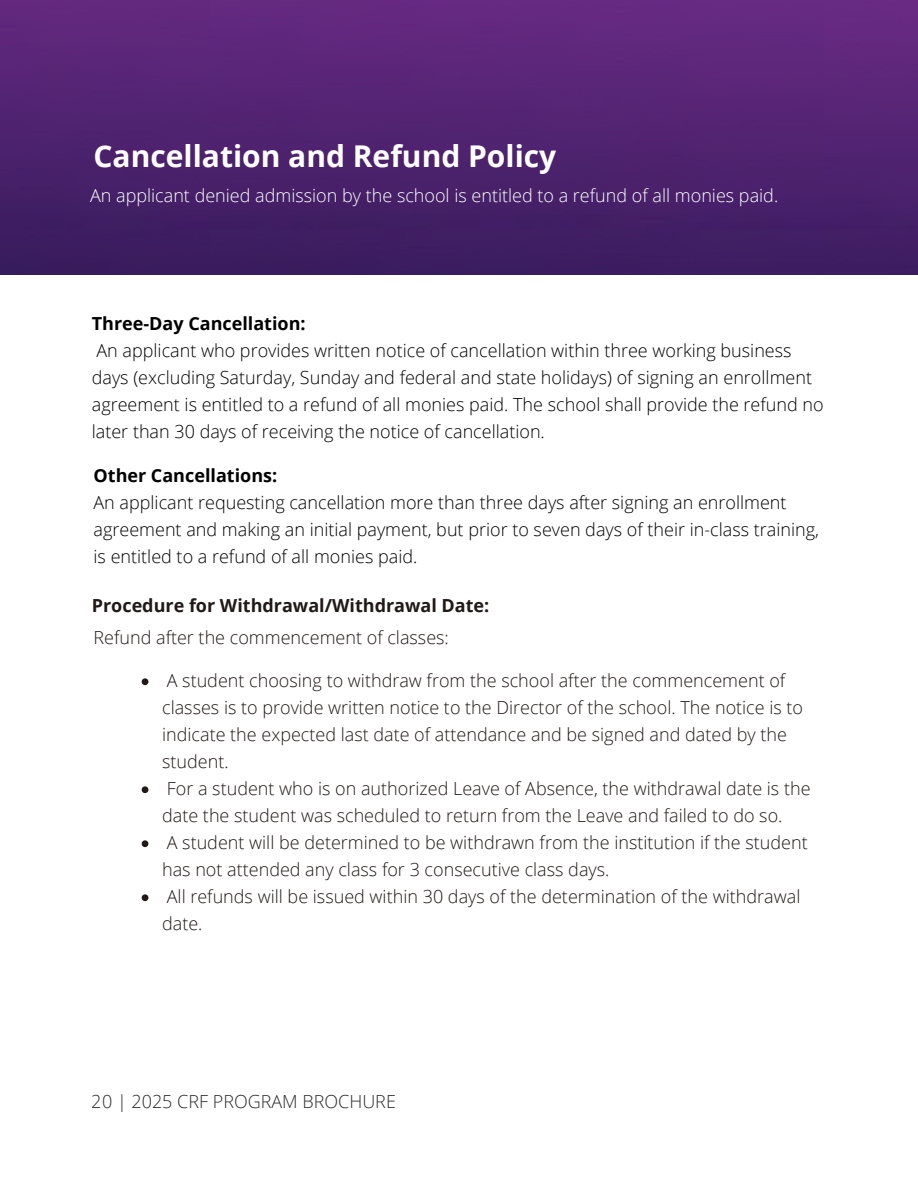
<style>
.page{position:relative;width:918px;height:1188px;background:#fff}
.page>*{position:absolute;margin:0;border:0;box-sizing:border-box;transform-origin:0 0}
.t1{font:700 30px "Open Sans";color:#fff}
.t2{font:300 18px/27px "Open Sans";color:#201917}
.t3{font:300 18px/27px "Open Sans";color:#000}
.t4{font:700 18px/32.8px "Open Sans";color:#201917}
.t5{font:300 18px "Open Sans";color:#fff}
.t6{font:300 18px "Open Sans";color:#080808}
.s1{font-weight:700}
.s2{font-weight:300}
</style>
<div class="page">
<img style="left:0;top:0;width:918px;height:274px">
<svg style="left:142px;top:678px;width:6px;height:7px"></svg>
<svg style="left:142px;top:786px;width:6px;height:7px"></svg>
<svg style="left:142px;top:840px;width:6px;height:7px"></svg>
<svg style="left:142px;top:894px;width:6px;height:7px"></svg>
<p class="t1" style="left:94px;top:135px;width:464px">Cancellation and Refund Policy</p>
<p class="t5" style="left:90px;top:183px;width:690px">An applicant denied admission by the school is entitled to a refund of all monies paid.</p>
<p class="t3" style="left:92px;top:310px;width:733px"><span class="s1">Three-Day Cancellation:<br></span>An applicant who provides written notice of cancellation within three working business days (excluding Saturday, Sunday and federal and state holidays) of signing an enrollment agreement is entitled to a refund of all monies paid. The school shall provide the refund no later than 30 days of receiving the notice of cancellation.</p>
<p class="t3" style="left:94px;top:461px;width:727px"><span class="s1">Other Cancellations:<br></span>An applicant requesting cancellation more than three days after signing an enrollment agreement and making an initial payment, but prior to seven days of their in-class training, is entitled to a refund of all monies paid.</p>
<p class="t4" style="left:92px;top:588px;width:399px">Procedure for Withdrawal/Withdrawal Date:<br><span class="s2">Refund after the commencement of classes:</span></p>
<p class="t2" style="left:162px;top:667px;width:650px">A student choosing to withdraw from the school after the commencement of classes is to provide written notice to the Director of the school. The notice is to indicate the expected last date of attendance and be signed and dated by the student.<br>For a student who is on authorized Leave of Absence, the withdrawal date is the date the student was scheduled to return from the Leave and failed to do so.<br>A student will be determined to be withdrawn from the institution if the student has not attended any class for 3 consecutive class days.<br>All refunds will be issued within 30 days of the determination of the withdrawal date.</p>
<p class="t6" style="left:92px;top:1089px;width:306px">20 | 2025 CRF PROGRAM BROCHURE</p>
</div>
